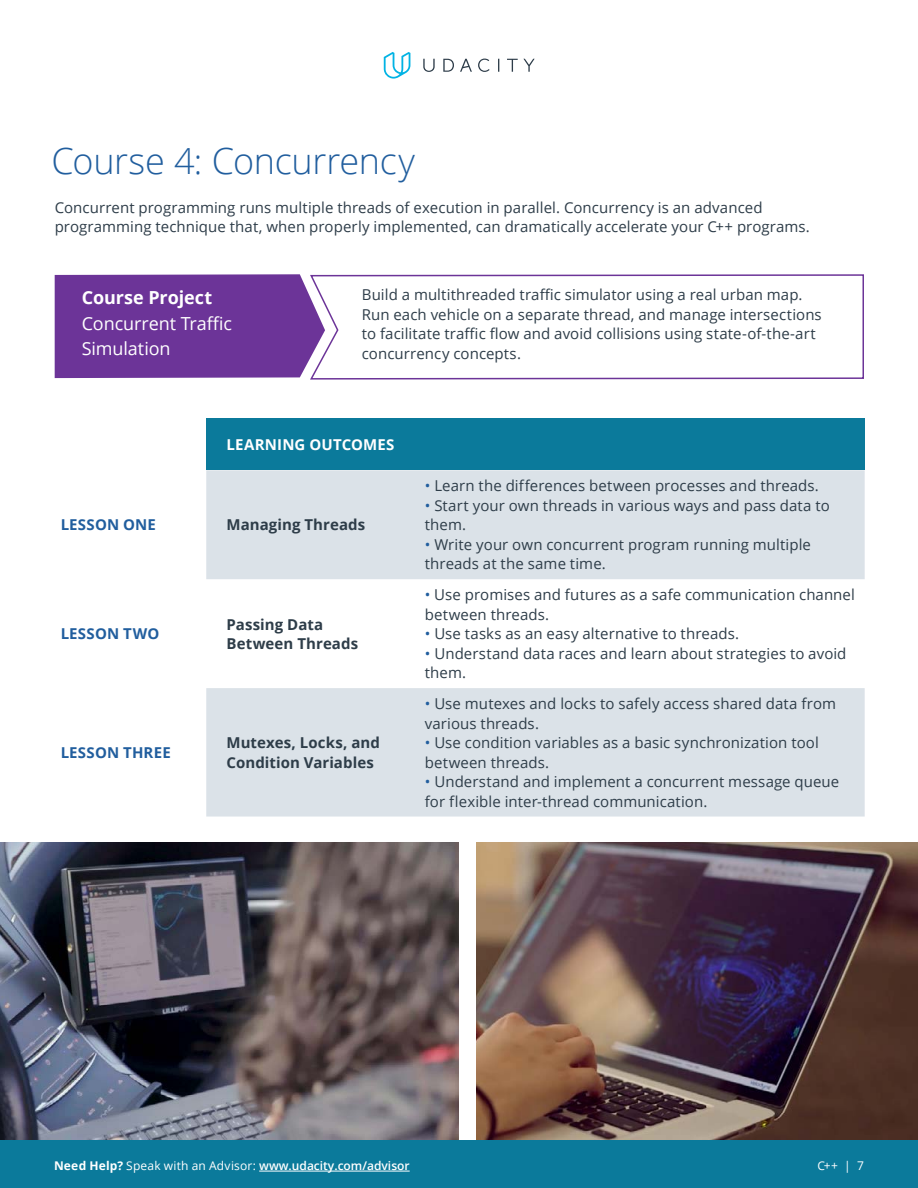
<style>
.page{position:relative;width:918px;height:1188px;background:#fff}
.page>*{position:absolute;margin:0;border:0;box-sizing:border-box;transform-origin:0 0}
.t1{font:300 36px "Open Sans";letter-spacing:-.01em;color:#215e9e}
.t2{font:18px/25.5px "Open Sans";letter-spacing:-.005em;color:#fff}
.t3{font:700 18px "Open Sans";letter-spacing:-.005em;color:#fff}
.t4{font:15px/19.5px "Open Sans";letter-spacing:.005em;color:#2e3d49}
.t5{font:700 15px/19.5px "Open Sans";letter-spacing:.005em;color:#2e3d49}
.t6{font:700 15px "Open Sans";letter-spacing:.015em;color:#215e9e}
.t7{font:700 15px "Open Sans";letter-spacing:.005em;color:#fff}
.t8{font:600 12px "Open Sans";color:#fff}
.t9{font:12px "Open Sans";color:#fff}
.s1{color:#215e9e}
.s2{font-weight:700}
.s3{font-weight:400}
</style>
<div class="page">
<div style="left:0;top:1140px;width:918px;height:48px;background:#0b7a9b"></div>
<hr style="left:259px;top:1171px;width:151px;height:1px;background:#fff">
<svg style="left:384px;top:52px;width:26px;height:27px"></svg>
<svg style="left:423px;top:59px;width:112px;height:13px"></svg>
<div style="left:206px;top:418px;width:659px;height:52px;background:#0b7a9b"></div>
<div style="left:206px;top:470px;width:659px;height:109px;background:#dbe2e8"></div>
<div style="left:206px;top:688px;width:659px;height:129px;background:#dbe2e8"></div>
<img style="left:0;top:842px;width:459px;height:298px">
<img style="left:476px;top:842px;width:442px;height:298px">
<svg style="left:310px;top:274px;width:554px;height:106px"></svg>
<div style="left:55px;top:274px;width:270px;height:104px;background:#6c3498"></div>
<h1 class="t1" style="left:51px;top:137px;width:365px">Course 4: Concurrency</h1>
<p class="t4" style="left:55px;top:197px;width:757px">Concurrent programming runs multiple threads of execution in parallel. Concurrency is an advanced programming technique that, when properly implemented, can dramatically accelerate your C++ programs.</p>
<p class="t3" style="left:82px;top:285px;width:132px">Course Project</p>
<p class="t2" style="left:82px;top:310px;width:152px">Concurrent Traffic<br>Simulation</p>
<p class="t4" style="left:362px;top:285px;width:461px">Build a multithreaded traffic simulator using a real urban map.<br>Run each vehicle on a separate thread, and manage intersections to facilitate traffic flow and avoid collisions using state-of-the-art concurrency concepts.</p>
<p class="t7" style="left:227px;top:434px;width:169px">LEARNING OUTCOMES</p>
<p class="t6" style="left:61px;top:514px;width:97px">LESSON ONE</p>
<p class="t5" style="left:227px;top:515px;width:140px">Managing Threads</p>
<p class="t6" style="left:61px;top:623px;width:100px">LESSON TWO</p>
<p class="t5" style="left:227px;top:614px;width:133px">Passing Data<br>Between Threads</p>
<p class="t6" style="left:61px;top:742px;width:112px">LESSON THREE</p>
<p class="t5" style="left:227px;top:733px;width:155px">Mutexes, Locks, and<br>Condition Variables</p>
<p class="t4" style="left:425px;top:476px;width:396px"><span class="s1">•</span> Learn the differences between processes and threads.</p>
<p class="t4" style="left:425px;top:495px;width:407px"><span class="s1">•</span> Start your own threads in various ways and pass data to them.</p>
<p class="t4" style="left:425px;top:534px;width:388px"><span class="s1">•</span> Write your own concurrent program running multiple threads at the same time.</p>
<p class="t4" style="left:425px;top:585px;width:432px"><span class="s1">•</span> Use promises and futures as a safe communication channel between threads.</p>
<p class="t4" style="left:425px;top:624px;width:316px"><span class="s1">•</span> Use tasks as an easy alternative to threads.</p>
<p class="t4" style="left:425px;top:643px;width:423px"><span class="s1">•</span> Understand data races and learn about strategies to avoid them.</p>
<p class="t4" style="left:425px;top:694px;width:413px"><span class="s1">•</span> Use mutexes and locks to safely access shared data from various threads.</p>
<p class="t4" style="left:425px;top:733px;width:395px"><span class="s1">•</span> Use condition variables as a basic synchronization tool between threads.</p>
<p class="t4" style="left:425px;top:772px;width:416px"><span class="s1">•</span> Understand and implement a concurrent message queue for flexible inter-thread communication.</p>
<p class="t8" style="left:54px;top:1158px;width:357px"><span class="s2">Need Help?</span> <span class="s3">Speak with an Advisor:</span> www.udacity.com/advisor</p>
<p class="t9" style="left:817px;top:1158px;width:48px">C++ | 7</p>
</div>
